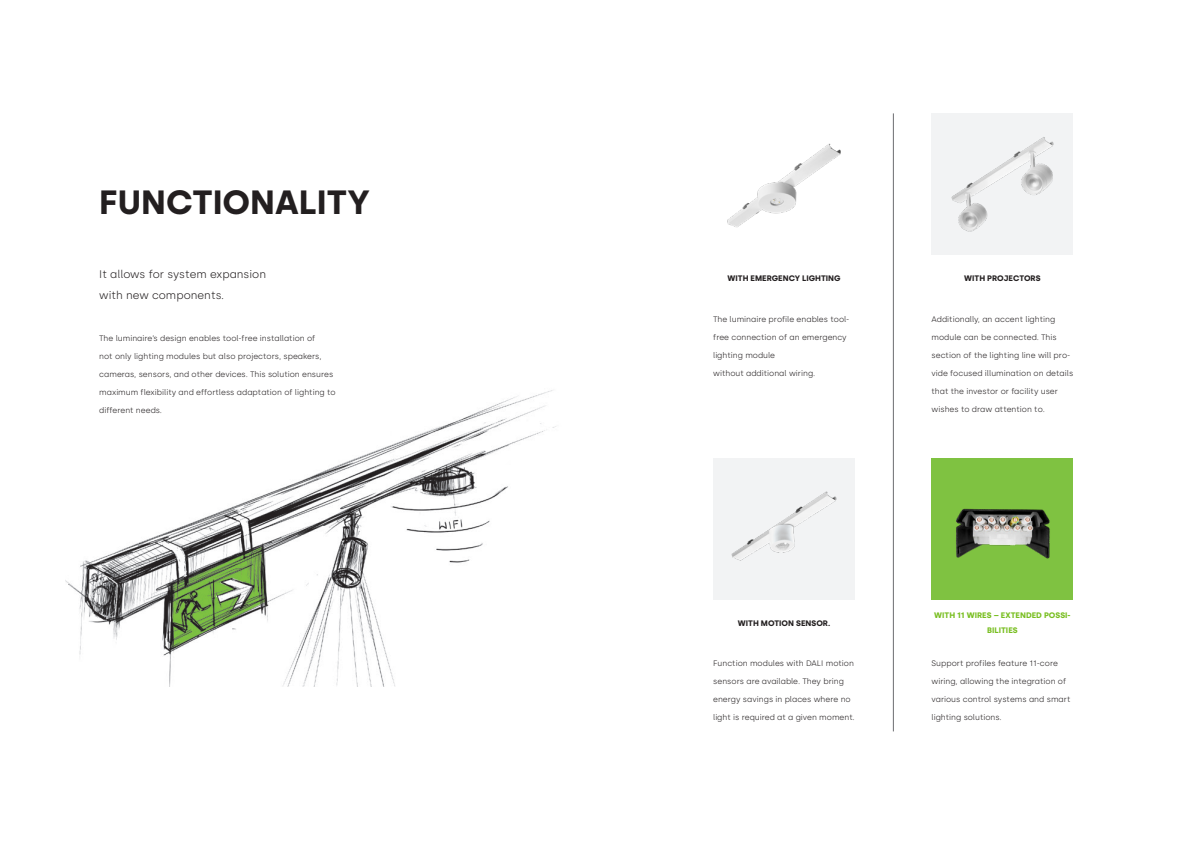
<style>
.page{position:relative;width:1191px;height:842px;background:#fff}
.page>*{position:absolute;margin:0;border:0;box-sizing:border-box;transform-origin:0 0}
.NAZWA_LAMPY{font:700 33.6px "Silka";color:#231f20}
.t1{font:300 11px "Silka";color:#231f20}
.t2{font:300 8px "Silka";color:#231f20}
.t3{font:700 8px "Silka";color:#231f20}
.t4{font:700 8px/15px "Silka";color:#78be20;text-align:center}
</style>
<div class="page">
<div style="left:931px;top:458px;width:142px;height:141px;background:#7fc241"></div>
<img style="left:727px;top:143px;width:114px;height:85px">
<img style="left:65px;top:390px;width:491px;height:297px">
<hr style="left:893px;top:113px;width:1px;height:618px;background:#6c6d70">
<div style="left:931px;top:113px;width:142px;height:142px;background:#f2f3f4"></div>
<img style="left:951px;top:137px;width:103px;height:95px">
<img style="left:931px;top:508px;width:142px;height:92px">
<div style="left:713px;top:458px;width:142px;height:142px;background:#f2f3f4"></div>
<img style="left:731px;top:491px;width:106px;height:70px">
<p class="NAZWA_LAMPY" style="left:99px;top:182px;width:272px">FUNCTIONALITY</p>
<p class="t1" style="left:99px;top:268px;width:168px">It allows for system expansion</p>
<p class="t1" style="left:99px;top:289px;width:127px">with new components.</p>
<p class="t2" style="left:99px;top:333px;width:218px">The luminaire’s design enables tool-free installation of</p>
<p class="t2" style="left:99px;top:351px;width:224px">not only lighting modules but also projectors, speakers,</p>
<p class="t2" style="left:99px;top:369px;width:235px">cameras, sensors, and other devices. This solution ensures</p>
<p class="t2" style="left:99px;top:387px;width:238px">maximum flexibility and effortless adaptation of lighting to</p>
<p class="t2" style="left:99px;top:405px;width:64px">different needs.</p>
<p class="t3" style="left:727px;top:274px;width:115px">WITH EMERGENCY LIGHTING</p>
<p class="t2" style="left:713px;top:314px;width:138px">The luminaire profile enables tool-</p>
<p class="t2" style="left:713px;top:332px;width:135px">free connection of an emergency</p>
<p class="t2" style="left:713px;top:350px;width:64px">lighting module</p>
<p class="t2" style="left:713px;top:368px;width:104px">without additional wiring.</p>
<p class="t3" style="left:964px;top:274px;width:78px">WITH PROJECTORS</p>
<p class="t2" style="left:931px;top:314px;width:125px">Additionally, an accent lighting</p>
<p class="t2" style="left:931px;top:332px;width:127px">module can be connected. This</p>
<p class="t2" style="left:931px;top:350px;width:140px">section of the lighting line will pro-</p>
<p class="t2" style="left:931px;top:368px;width:143px">vide focused illumination on details</p>
<p class="t2" style="left:931px;top:386px;width:128px">that the investor or facility user</p>
<p class="t2" style="left:931px;top:404px;width:115px">wishes to draw attention to.</p>
<p class="t3" style="left:738px;top:618px;width:94px">WITH MOTION SENSOR.</p>
<p class="t2" style="left:713px;top:658px;width:142px">Function modules with DALI motion</p>
<p class="t2" style="left:713px;top:676px;width:132px">sensors are available. They bring</p>
<p class="t2" style="left:713px;top:694px;width:139px">energy savings in places where no</p>
<p class="t2" style="left:713px;top:712px;width:143px">light is required at a given moment.</p>
<p class="t4" style="left:934px;top:608px;width:138px">WITH 11 WIRES – EXTENDED POSSI-<br>BILITIES</p>
<p class="t2" style="left:931px;top:658px;width:128px">Support profiles feature 11-core</p>
<p class="t2" style="left:931px;top:676px;width:136px">wiring, allowing the integration of</p>
<p class="t2" style="left:931px;top:694px;width:140px">various control systems and smart</p>
<p class="t2" style="left:931px;top:712px;width:72px">lighting solutions.</p>
</div>
